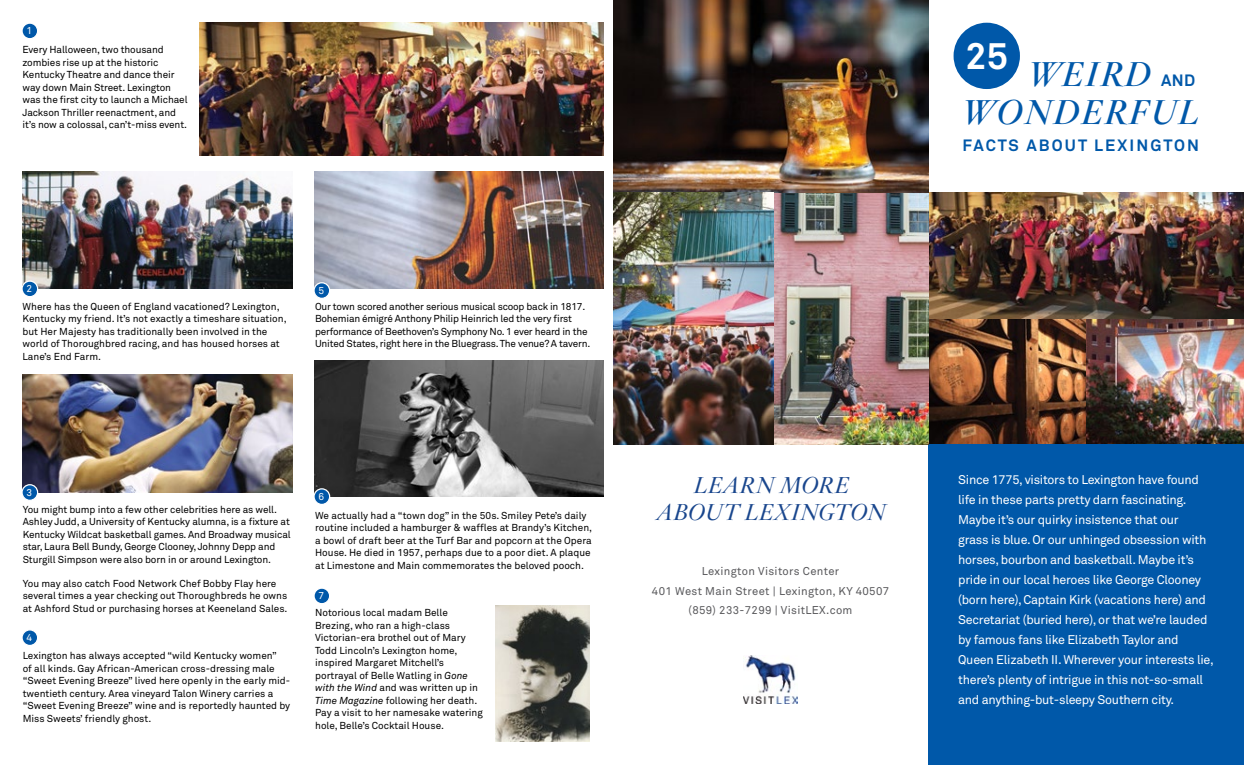
<style>
.page{position:relative;width:1244px;height:765px;background:#fff}
.page>*{position:absolute;margin:0;border:0;box-sizing:border-box;transform-origin:0 0}
.t1{font:700 37.12px "Akkurat Std";color:#fff}
.t2{font:italic 700 33.75px/38.8px "Hoefler Titling";letter-spacing:.05em;color:#0058a9;text-align:right}
.t3{font:italic 600 22.5px/27.5px "Hoefler Titling";letter-spacing:.01em;color:#19468d;text-align:center}
.t4{font:700 16.25px "Akkurat Std";letter-spacing:.13em;color:#0058a9}
.t5{font:12.5px/20px "Akkurat Std";letter-spacing:-.02em;color:#fff}
.t6{font:11.25px/19.4px "Akkurat Std";letter-spacing:.03em;color:#58585b;text-align:center}
.t7{font:10px/12.5px "Akkurat Std";letter-spacing:-.005em;color:#000}
.t8{font:10px "Akkurat Std";color:#fff}
.s1{font-style:italic}
.s2{font-family:"Akkurat Std";font-style:normal;font-size:16.25px}
</style>
<div class="page">
<img style="left:200px;top:22px;width:403px;height:134px">
<img style="left:928px;top:318px;width:158px;height:126px">
<img style="left:1086px;top:318px;width:157px;height:126px">
<img style="left:928px;top:193px;width:315px;height:125px">
<div style="left:928px;top:444px;width:315px;height:321px;background:#0058a9"></div>
<img style="left:613px;top:0;width:315px;height:444px">
<img style="left:22px;top:171px;width:270px;height:118px">
<img style="left:314px;top:171px;width:289px;height:118px">
<img style="left:315px;top:361px;width:288px;height:136px">
<img style="left:495px;top:605px;width:94px;height:137px">
<img style="left:22px;top:375px;width:270px;height:118px">
<div style="left:22px;top:23px;width:16px;height:16px;background:#0058a9;border-radius:50%"></div>
<div style="left:21px;top:23px;width:17px;height:16px;border:1px solid #fff;border-radius:50%"></div>
<svg style="left:22px;top:281px;width:16px;height:16px"></svg>
<div style="left:21px;top:280px;width:17px;height:17px;border:1px solid #fff;border-radius:50%"></div>
<div style="left:22px;top:485px;width:16px;height:15px;background:#0058a9;border-radius:50%"></div>
<div style="left:21px;top:484px;width:17px;height:17px;border:1px solid #fff;border-radius:50%"></div>
<svg style="left:22px;top:630px;width:16px;height:15px"></svg>
<div style="left:21px;top:629px;width:17px;height:17px;border:1px solid #fff;border-radius:50%"></div>
<div style="left:314px;top:283px;width:15px;height:15px;background:#0058a9;border-radius:50%"></div>
<div style="left:313px;top:282px;width:17px;height:17px;border:1px solid #fff;border-radius:50%"></div>
<div style="left:314px;top:489px;width:15px;height:15px;background:#0058a9;border-radius:50%"></div>
<div style="left:313px;top:488px;width:17px;height:17px;border:1px solid #fff;border-radius:50%"></div>
<div style="left:314px;top:588px;width:15px;height:16px;background:#0058a9;border-radius:50%"></div>
<div style="left:313px;top:588px;width:17px;height:16px;border:1px solid #fff;border-radius:50%"></div>
<div style="left:953px;top:23px;width:66px;height:66px;background:#0058a9;border-radius:50%"></div>
<img style="left:743px;top:656px;width:54px;height:47px">
<p class="t8" style="left:26px;top:25px;width:7px">1</p>
<p class="t7" style="left:22px;top:44px;width:166px">Every Halloween, two thousand zombies rise up at the historic Kentucky Theatre and dance their way down Main Street. Lexington was the first city to launch a Michael Jackson Thriller reenactment, and it’s now a colossal, can’t-miss event.</p>
<p class="t8" style="left:26px;top:283px;width:7px">2</p>
<p class="t7" style="left:22px;top:300px;width:265px">Where has the Queen of England vacationed? Lexington, Kentucky my friend. It’s not exactly a timeshare situation, but Her Majesty has traditionally been involved in the world of Thoroughbred racing, and has housed horses at Lane’s End Farm.</p>
<p class="t8" style="left:318px;top:285px;width:7px">5</p>
<p class="t7" style="left:315px;top:300px;width:277px">Our town scored another serious musical scoop back in 1817.<br>Bohemian émigré Anthony Philip Heinrich led the very first performance of Beethoven’s Symphony No. 1 ever heard in the United States, right here in the Bluegrass. The venue? A tavern.</p>
<p class="t8" style="left:26px;top:487px;width:7px">3</p>
<p class="t7" style="left:23px;top:503px;width:269px">You might bump into a few other celebrities here as well.<br>Ashley Judd, a University of Kentucky alumna, is a fixture at Kentucky Wildcat basketball games. And Broadway musical star, Laura Bell Bundy, George Clooney, Johnny Depp and Sturgill Simpson were also born in or around Lexington.</p>
<p class="t7" style="left:23px;top:577px;width:266px">You may also catch Food Network Chef Bobby Flay here several times a year checking out Thoroughbreds he owns at Ashford Stud or purchasing horses at Keeneland Sales.</p>
<p class="t7" style="left:23px;top:649px;width:269px">Lexington has always accepted “wild Kentucky women”<br>of all kinds. Gay African-American cross-dressing male “Sweet Evening Breeze” lived here openly in the early mid&shy;twentieth century. Area vineyard Talon Winery carries a “Sweet Evening Breeze” wine and is reportedly haunted by Miss Sweets’ friendly ghost.</p>
<p class="t8" style="left:26px;top:632px;width:7px">4</p>
<p class="t8" style="left:318px;top:491px;width:7px">6</p>
<p class="t7" style="left:315px;top:509px;width:278px">We actually had a “town dog” in the 50s. Smiley Pete’s daily routine included a hamburger &amp; waffles at Brandy’s Kitchen, a bowl of draft beer at the Turf Bar and popcorn at the Opera House. He died in 1957, perhaps due to a poor diet. A plaque at Limestone and Main commemorates the beloved pooch.</p>
<p class="t7" style="left:315px;top:607px;width:169px">Notorious local madam Belle<br>Brezing, who ran a high-class<br>Victorian-era brothel out of Mary<br>Todd Lincoln’s Lexington home, inspired Margaret Mitchell’s portrayal of Belle Watling in <span class="s1">Gone with the Wind</span> and was written up in<br><span class="s1">Time Magazine</span> following her death.<br>Pay a visit to her namesake watering hole, Belle’s Cocktail House.</p>
<p class="t8" style="left:318px;top:590px;width:7px">7</p>
<h3 class="t3" style="left:657px;top:471px;width:230px">LEARN MORE<br>ABOUT LEXINGTON</h3>
<p class="t6" style="left:652px;top:562px;width:239px">Lexington Visitors Center<br>401 West Main Street | Lexington, KY 40507 (859) 233-7299 | VisitLEX.com</p>
<h1 class="t1" style="left:965px;top:33px;width:44px">25</h1>
<h2 class="t2" style="left:962px;top:55px;width:238px">WEIRD <span class="s2">AND<br></span>WONDERFUL</h2>
<h3 class="t4" style="left:962px;top:135px;width:238px">FACTS ABOUT LEXINGTON</h3>
<p class="t5" style="left:957px;top:470px;width:257px">Since 1775, visitors to Lexington have found life in these parts pretty darn fascinating.<br>Maybe it’s our quirky insistence that our<br>grass is blue. Or our unhinged obsession with horses, bourbon and basketball. Maybe it’s pride in our local heroes like George Clooney (born here), Captain Kirk (vacations here) and Secretariat (buried here), or that we’re lauded by famous fans like Elizabeth Taylor and Queen Elizabeth II. Wherever your interests lie, there’s plenty of intrigue in this not-so-small and anything-but-sleepy Southern city.</p>
</div>
